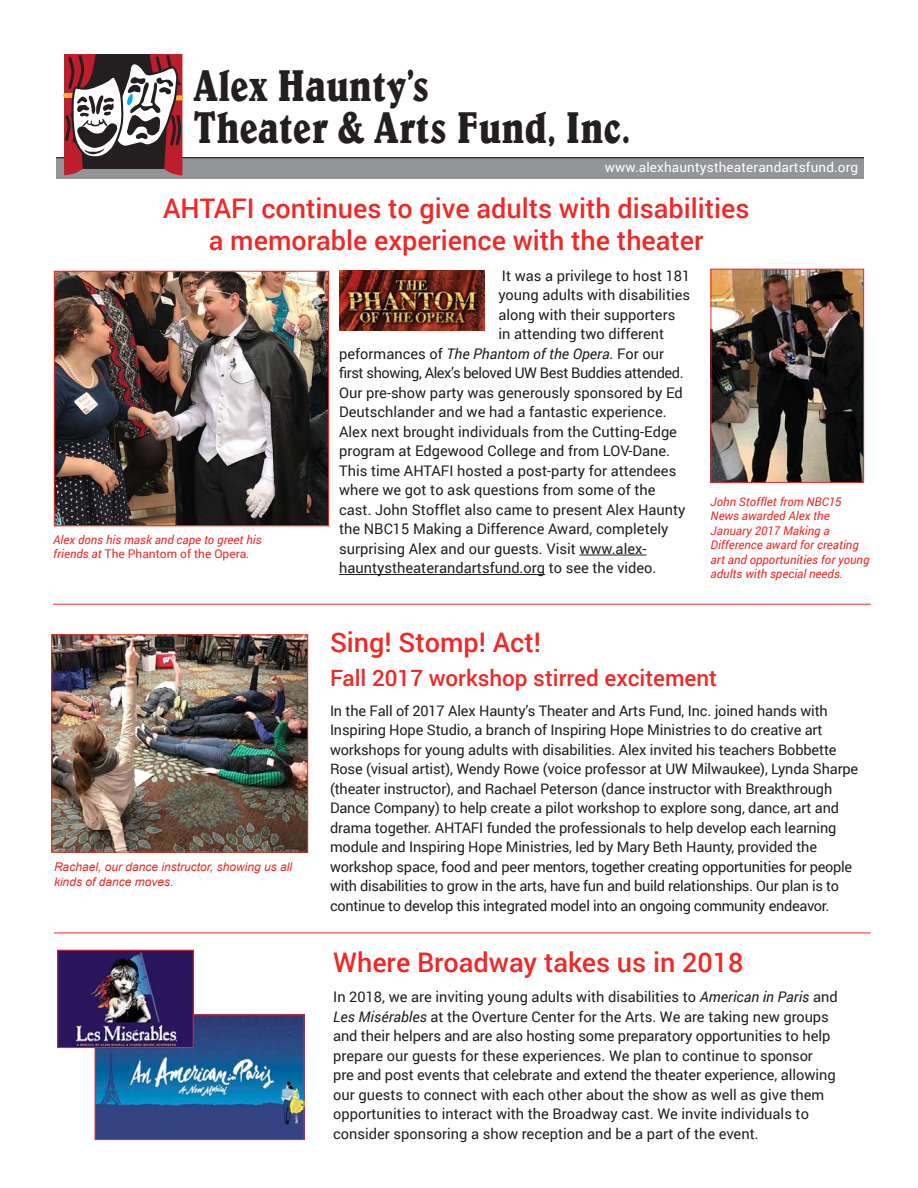
<style>
.page{position:relative;width:918px;height:1188px;background:#fff}
.page>*{position:absolute;margin:0;border:0;box-sizing:border-box;transform-origin:0 0}
.t1{font:condensed 45px/41.7px "Belwe";color:#231f20}
.t2{font:500 27px/31.5px "Roboto";color:#ee2927;text-align:center}
.t3{font:500 22.5px "Roboto";color:#ee2927}
.text{font:14.7px/19.5px "Roboto";color:#231f20}
.text-2{font:14.7px "Roboto";letter-spacing:-.03em;color:#231f20}
.text-3{font:14.55px/19.5px "Roboto";letter-spacing:-.01em;color:#231f20}
.t4{font:13.5px "Roboto";letter-spacing:.01em;color:#fff}
.t5{font:italic 12px/14.4px "Roboto";color:#ee2927}
.t6{font:italic 12px/14.4px "Arial";color:#ee2927}
.s1{font-style:normal}
.s2{font-style:italic}
</style>
<div class="page">
<div style="left:56px;top:157px;width:808px;height:22px;background:#939598"></div>
<hr style="left:56px;top:157px;width:808px;height:1px;background:#231f20">
<svg style="left:64px;top:54px;width:119px;height:121px"></svg>
<hr style="left:53px;top:604px;width:818px;height:1px;background:#ee2927">
<hr style="left:54px;top:933px;width:817px;height:1px;background:#ee2927">
<img style="left:97px;top:1016px;width:205px;height:122px">
<div style="left:95px;top:1014px;width:209px;height:126px;border:1px solid #ee2927"></div>
<img style="left:59px;top:952px;width:133px;height:94px">
<div style="left:57px;top:950px;width:137px;height:98px;border:1px solid #ee2927"></div>
<img style="left:53px;top:636px;width:253px;height:215px">
<div style="left:51px;top:634px;width:257px;height:219px;border:1px solid #ee2927"></div>
<hr style="left:579px;top:555px;width:67px;height:1px;background:#231f20">
<hr style="left:339px;top:574px;width:206px;height:1px;background:#231f20">
<img style="left:56px;top:273px;width:271px;height:251px">
<div style="left:54px;top:271px;width:275px;height:255px;border:1px solid #ee2927"></div>
<img style="left:339px;top:271px;width:146px;height:60px">
<img style="left:713px;top:271px;width:149px;height:210px">
<div style="left:711px;top:269px;width:153px;height:214px;border:1px solid #ee2927"></div>
<p class="t1" style="left:193px;top:65px;width:439px">Alex Haunty’s<br>Theater &amp; Arts Fund, Inc.</p>
<p class="t4" style="left:605px;top:158px;width:255px">www.alexhauntystheaterandartsfund.org</p>
<p class="t2" style="left:163px;top:192px;width:588px">AHTAFI continues to give adults with disabilities a memorable experience with the theater</p>
<p class="t5" style="left:53px;top:532px;width:210px">Alex dons his mask and cape to greet his friends at <span class="s1">The Phantom of the Opera</span>.</p>
<p class="t6" style="left:54px;top:860px;width:240px">Rachael, our dance instructor, showing us all kinds of dance moves.</p>
<p class="text" style="left:502px;top:265px;width:190px">It was a privilege to host 181</p>
<p class="text" style="left:498px;top:285px;width:193px">young adults with disabilities</p>
<p class="text" style="left:498px;top:304px;width:178px">along with their supporters</p>
<p class="text" style="left:498px;top:324px;width:167px">in attending two different</p>
<p class="text" style="left:339px;top:343px;width:326px">peformances of <span class="s2">The Phantom of the Opera</span>. For our</p>
<p class="text-2" style="left:339px;top:363px;width:346px">first showing, Alex’s beloved UW Best Buddies attended.</p>
<p class="text" style="left:339px;top:382px;width:345px">Our pre-show party was generously sponsored by Ed</p>
<p class="text" style="left:339px;top:402px;width:329px">Deutschlander and we had a fantastic experience.</p>
<p class="text" style="left:339px;top:421px;width:339px">Alex next brought individuals from the Cutting-Edge</p>
<p class="text" style="left:339px;top:441px;width:333px">program at Edgewood College and from LOV-Dane.</p>
<p class="text" style="left:339px;top:460px;width:339px">This time AHTAFI hosted a post-party for attendees</p>
<p class="text" style="left:339px;top:480px;width:318px">where we got to ask questions from some of the</p>
<p class="text" style="left:339px;top:499px;width:348px">cast. John Stofflet also came to present Alex Haunty</p>
<p class="text" style="left:339px;top:519px;width:331px">the NBC15 Making a Difference Award, completely</p>
<p class="text" style="left:339px;top:538px;width:309px">surprising Alex and our guests. Visit www.alex-</p>
<p class="text" style="left:339px;top:558px;width:319px">hauntystheaterandartsfund.org to see the video.</p>
<p class="t5" style="left:711px;top:494px;width:160px">John Stofflet from NBC15<br>News awarded Alex the<br>January 2017 Making a<br>Difference award for creating art and opportunities for young adults with special needs.</p>
<p class="t2" style="left:330px;top:625px;width:213px">Sing! Stomp! Act!</p>
<p class="t3" style="left:330px;top:662px;width:389px">Fall 2017 workshop stirred excitement</p>
<p class="text-3" style="left:330px;top:700px;width:530px">In the Fall of 2017 Alex Haunty’s Theater and Arts Fund, Inc. joined hands with Inspiring Hope Studio, a branch of Inspiring Hope Ministries to do creative art workshops for young adults with disabilities. Alex invited his teachers Bobbette Rose (visual artist), Wendy Rowe (voice professor at UW Milwaukee), Lynda Sharpe (theater instructor), and Rachael Peterson (dance instructor with Breakthrough Dance Company) to help create a pilot workshop to explore song, dance, art and drama together. AHTAFI funded the professionals to help develop each learning module and Inspiring Hope Ministries, led by Mary Beth Haunty, provided the workshop space, food and peer mentors, together creating opportunities for people with disabilities to grow in the arts, have fun and build relationships. Our plan is to continue to develop this integrated model into an ongoing community endeavor.</p>
<p class="t2" style="left:333px;top:946px;width:412px">Where Broadway takes us in 2018</p>
<p class="text" style="left:333px;top:987px;width:506px">In 2018, we are inviting young adults with disabilities to <span class="s2">American in Paris</span> and <span class="s2">Les Misérables</span> at the Overture Center for the Arts. We are taking new groups and their helpers and are also hosting some preparatory opportunities to help prepare our guests for these experiences. We plan to continue to sponsor<br>pre and post events that celebrate and extend the theater experience, allowing our guests to connect with each other about the show as well as give them opportunities to interact with the Broadway cast. We invite individuals to consider sponsoring a show reception and be a part of the event.</p>
</div>
